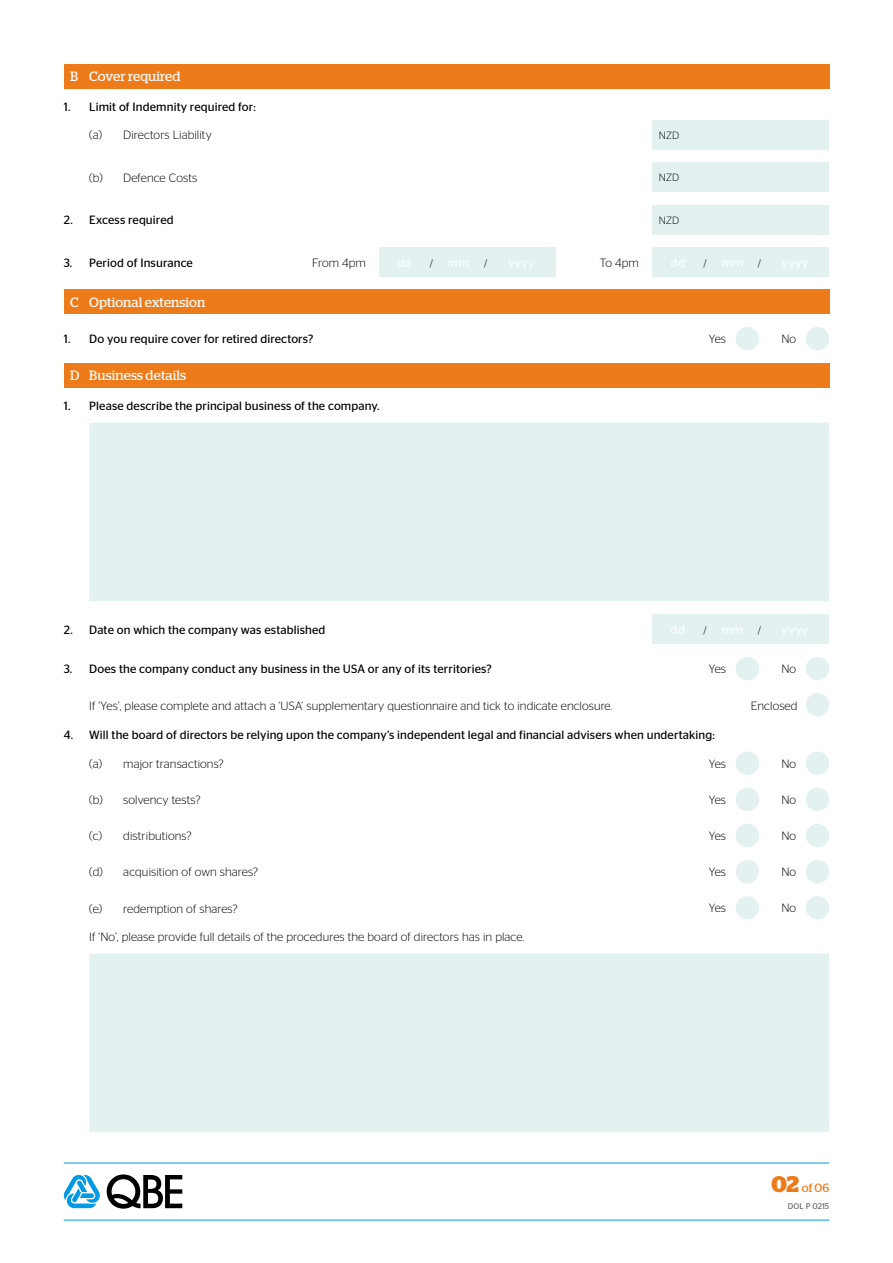
<style>
.page{position:relative;width:893px;height:1263px;background:#fff}
.page>*{position:absolute;margin:0;border:0;box-sizing:border-box;transform-origin:0 0}
.t1{font:13.5px "Stag";letter-spacing:.01em;color:#fff}
.t2{font:300 12px "Stag Sans";letter-spacing:.01em;color:#000}
.t3{font:12px "Stag Sans";letter-spacing:.01em;color:#000}
.t4{font:12px "Stag";color:#ee7b19}
.t5{font:300 10.5px "Stag Sans";letter-spacing:.01em;color:#000}
.t6{font:8.25px "Stag Sans";color:#646567}
.s1{font-weight:500;font-size:12px;color:#fff}
.s2{font-weight:700;font-size:22.5px}
</style>
<div class="page">
<hr style="left:64px;top:1220px;width:765px;height:1px;background:#009ee0">
<hr style="left:64px;top:1163px;width:765px;height:1px;background:#009ee0">
<svg style="left:107px;top:1174px;width:75px;height:34px"></svg>
<svg style="left:64px;top:1174px;width:36px;height:34px"></svg>
<div style="left:64px;top:64px;width:765px;height:24px;background:#ee7b19"></div>
<div style="left:379px;top:247px;width:176px;height:30px;background:#e3f2f1"></div>
<div style="left:652px;top:247px;width:177px;height:30px;background:#e3f2f1"></div>
<div style="left:652px;top:614px;width:177px;height:30px;background:#e3f2f1"></div>
<div style="left:652px;top:120px;width:177px;height:29px;background:#e3f2f1"></div>
<div style="left:652px;top:162px;width:177px;height:30px;background:#e3f2f1"></div>
<div style="left:652px;top:205px;width:177px;height:29px;background:#e3f2f1"></div>
<div style="left:64px;top:290px;width:765px;height:24px;background:#ee7b19"></div>
<div style="left:806px;top:327px;width:23px;height:23px;background:#e3f2f1;border-radius:50%"></div>
<div style="left:736px;top:327px;width:23px;height:23px;background:#e3f2f1;border-radius:50%"></div>
<div style="left:806px;top:657px;width:23px;height:23px;background:#e3f2f1;border-radius:50%"></div>
<div style="left:736px;top:657px;width:23px;height:23px;background:#e3f2f1;border-radius:50%"></div>
<div style="left:806px;top:751px;width:23px;height:24px;background:#e3f2f1;border-radius:50%"></div>
<div style="left:736px;top:751px;width:23px;height:24px;background:#e3f2f1;border-radius:50%"></div>
<div style="left:806px;top:788px;width:23px;height:23px;background:#e3f2f1;border-radius:50%"></div>
<div style="left:736px;top:788px;width:23px;height:23px;background:#e3f2f1;border-radius:50%"></div>
<div style="left:806px;top:824px;width:23px;height:23px;background:#e3f2f1;border-radius:50%"></div>
<div style="left:736px;top:824px;width:23px;height:23px;background:#e3f2f1;border-radius:50%"></div>
<div style="left:806px;top:860px;width:23px;height:23px;background:#e3f2f1;border-radius:50%"></div>
<div style="left:736px;top:860px;width:23px;height:23px;background:#e3f2f1;border-radius:50%"></div>
<div style="left:806px;top:896px;width:23px;height:23px;background:#e3f2f1;border-radius:50%"></div>
<div style="left:736px;top:896px;width:23px;height:23px;background:#e3f2f1;border-radius:50%"></div>
<div style="left:64px;top:363px;width:765px;height:25px;background:#ee7b19"></div>
<div style="left:89px;top:423px;width:740px;height:178px;background:#e3f2f1"></div>
<div style="left:89px;top:953px;width:740px;height:179px;background:#e3f2f1"></div>
<div style="left:806px;top:693px;width:23px;height:23px;background:#e3f2f1;border-radius:50%"></div>
<p class="t1" style="left:70px;top:68px;width:112px">B Cover required</p>
<p class="t3" style="left:64px;top:100px;width:194px">1. Limit of Indemnity required for:</p>
<p class="t2" style="left:89px;top:129px;width:124px">(a) Directors Liability</p>
<p class="t2" style="left:89px;top:171px;width:110px">(b) Defence Costs</p>
<p class="t3" style="left:64px;top:213px;width:111px">2. Excess required</p>
<p class="t5" style="left:659px;top:129px;width:22px">NZD</p>
<p class="t5" style="left:659px;top:172px;width:22px">NZD</p>
<p class="t5" style="left:659px;top:214px;width:22px">NZD</p>
<p class="t3" style="left:64px;top:256px;width:131px">3. Period of Insurance</p>
<p class="t2" style="left:312px;top:256px;width:55px">From 4pm</p>
<p class="t5" style="left:430px;top:257px;width:59px">/<span class="s1">mm</span>/</p>
<p class="t2" style="left:600px;top:256px;width:41px">To 4pm</p>
<p class="t5" style="left:703px;top:257px;width:59px">/<span class="s1">mm</span>/</p>
<p class="t1" style="left:70px;top:294px;width:137px">C Optional extension</p>
<p class="t3" style="left:64px;top:332px;width:251px">1. Do you require cover for retired directors?</p>
<p class="t1" style="left:70px;top:368px;width:118px">D Business details</p>
<p class="t3" style="left:64px;top:399px;width:317px">1. Please describe the principal business of the company.</p>
<p class="t3" style="left:64px;top:623px;width:263px">2. Date on which the company was established</p>
<p class="t3" style="left:64px;top:662px;width:429px">3. Does the company conduct any business in the USA or any of its territories?</p>
<p class="t2" style="left:89px;top:699px;width:525px">If ‘Yes’, please complete and attach a ‘USA’ supplementary questionnaire and tick to indicate enclosure.</p>
<p class="t2" style="left:709px;top:332px;width:19px">Yes</p>
<p class="t2" style="left:781px;top:332px;width:16px">No</p>
<p class="t5" style="left:703px;top:625px;width:59px">/<span class="s1">mm</span>/</p>
<p class="t2" style="left:709px;top:662px;width:19px">Yes</p>
<p class="t2" style="left:781px;top:662px;width:16px">No</p>
<p class="t2" style="left:751px;top:699px;width:48px">Enclosed</p>
<p class="t3" style="left:64px;top:728px;width:652px">4. Will the board of directors be relying upon the company’s independent legal and financial advisers when undertaking:</p>
<p class="t2" style="left:89px;top:757px;width:136px">(a) major transactions?</p>
<p class="t2" style="left:89px;top:793px;width:113px">(b) solvency tests?</p>
<p class="t2" style="left:89px;top:829px;width:104px">(c) distributions?</p>
<p class="t2" style="left:89px;top:866px;width:170px">(d) acquisition of own shares?</p>
<p class="t2" style="left:89px;top:902px;width:150px">(e) redemption of shares?</p>
<p class="t2" style="left:89px;top:930px;width:437px">If ‘No’, please provide full details of the procedures the board of directors has in place.</p>
<p class="t2" style="left:709px;top:757px;width:19px">Yes</p>
<p class="t2" style="left:781px;top:757px;width:16px">No</p>
<p class="t2" style="left:709px;top:793px;width:19px">Yes</p>
<p class="t2" style="left:781px;top:793px;width:16px">No</p>
<p class="t2" style="left:709px;top:829px;width:19px">Yes</p>
<p class="t2" style="left:781px;top:829px;width:16px">No</p>
<p class="t2" style="left:709px;top:865px;width:19px">Yes</p>
<p class="t2" style="left:781px;top:865px;width:16px">No</p>
<p class="t2" style="left:709px;top:901px;width:19px">Yes</p>
<p class="t2" style="left:781px;top:901px;width:16px">No</p>
<p class="t4" style="left:771px;top:1181px;width:59px"><span class="s2">02</span> of 06</p>
<p class="t6" style="left:788px;top:1201px;width:43px">DOL P 0215</p>
</div>
